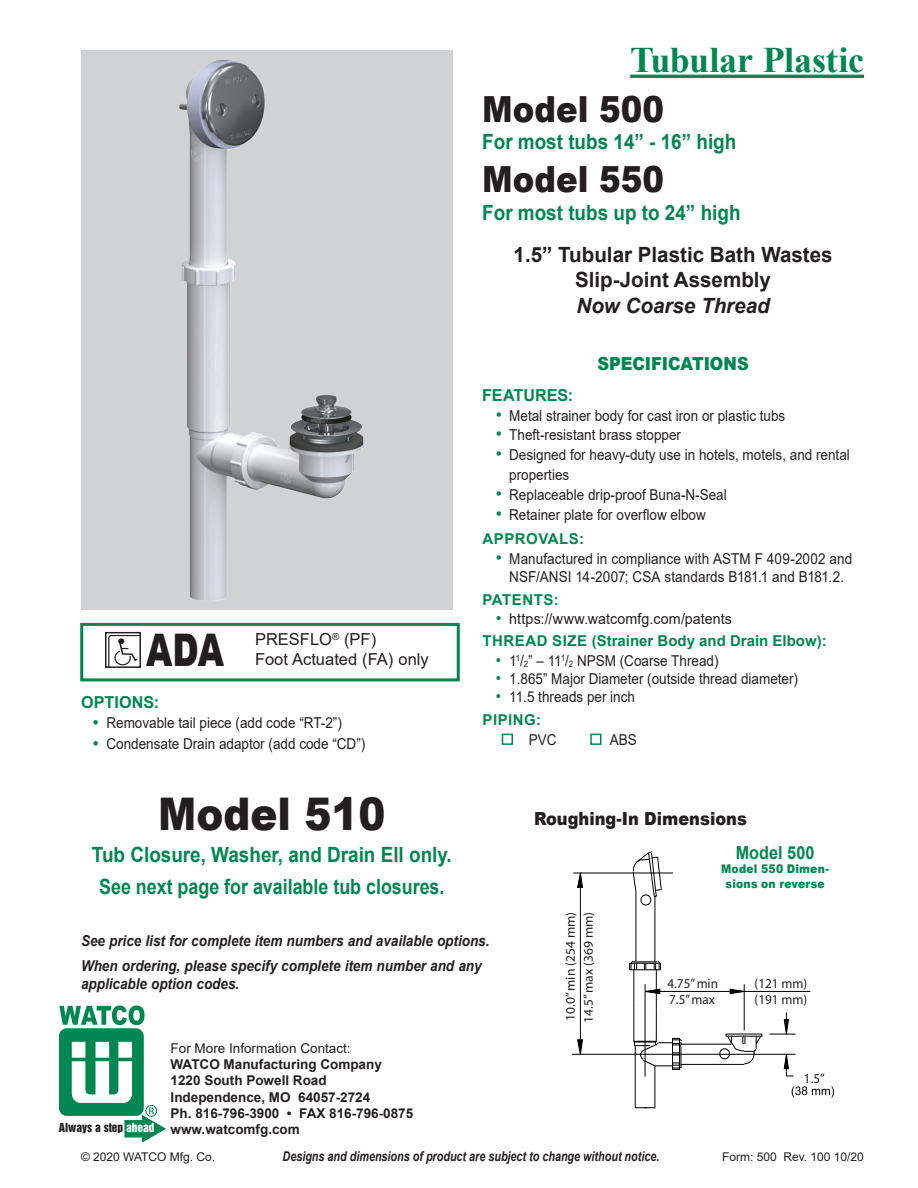
<style>
.page{position:relative;width:918px;height:1188px;background:#fff}
.page>*{position:absolute;margin:0;border:0;box-sizing:border-box;transform-origin:0 0}
.Main_Sub-Head{font:900 45px "Arial";color:#231f20;scale:.9 1}
.Main_Sub-Head-2{font:900 45px "Arial";color:#231f20;scale:.75 1}
.Main_Heading{font:900 36px "Arial";color:#231f20;scale:.9 1}
._2002_Page_Subheads{font:700 36px "Times New Roman";letter-spacing:-.01em;color:#008751}
.Main_Description__to{font:700 21px "Arial";color:#008751;scale:.9 1}
.Main_Description__to-2{font:700 21px "Arial";color:#231f20}
.Main_Description__to-3{font:700 21px "Arial";color:#008751;scale:.85 1}
.Main_Description__to-4{font:italic 700 21px "Arial";color:#231f20}
.t1{font:900 18px "Arial";color:#231f20;scale:.9 1}
.Specifications_line{font:900 18px "Arial";letter-spacing:-.005em;color:#008751;scale:.9 1}
.Specifications_line-2{font:700 18px "Arial";letter-spacing:.005em;color:#008751;scale:.9 1}
.t2{font:16.5px "Arial";color:#231f20}
.Features_Main_Heads{font:700 16.5px "Arial";color:#008751}
.Bulleted_Items{font:15px/19.8px "Arial";color:#231f20;scale:.9 1}
.Spec_Descriptions{font:15px/18px "Arial";color:#231f20;text-align:center;scale:.9 1}
.t3{font:italic 700 15px/18px "Arial";color:#231f20;scale:.9 1}
.Spec_Categories{font:700 15px "Arial";color:#008751}
.Spec_Descriptions-2{font:15px "Arial";color:#231f20;scale:.95 1}
.Spec_Categories-2{font:700 15px "Arial";letter-spacing:.035em;color:#008751}
.t4{font:700 13.5px "Arial";color:#231f20}
.t5{font:italic 700 13.5px "Arial";color:#231f20;scale:.8 1}
.t6{font:13.5px "Myriad";color:#231f20}
.t7{font:13.5px "Arial";color:#231f20}
.t8{font:13.2px/18px "Myriad";color:#231f20}
.t9{font:12px "Arial";color:#231f20}
.Specifications_line-3{font:900 12px/14.4px "Arial";letter-spacing:.02em;color:#008751;text-align:center;scale:.9 1}
.t10{font:11.4px "Helvetica Inserat";color:#231f20}
.s1{font-weight:700;font-size:16.5px;color:#008751}
.s2{font-size:18px;color:#008751}
.s3{font-size:16.5px;color:#008751}
.s4{font-size:8.7px}
.s5{color:#fff}
</style>
<div class="page">
<hr style="left:630px;top:75px;width:234px;height:3px;background:#008751">
<div style="left:502px;top:734px;width:11px;height:11px;border:2px solid #008751"></div>
<div style="left:590px;top:734px;width:12px;height:11px;border:2px solid #008751"></div>
<div style="left:80px;top:623px;width:380px;height:58px;border:3px solid #008751"></div>
<svg style="left:108px;top:635px;width:30px;height:30px"></svg>
<div style="left:105px;top:632px;width:36px;height:36px;border:2px solid #231f20"></div>
<hr style="left:572px;top:1054px;width:224px;height:1px;background:#000">
<hr style="left:652px;top:991px;width:158px;height:1px;background:#000">
<hr style="left:573px;top:873px;width:100px;height:1px;background:#000">
<hr style="left:580px;top:880px;width:1px;height:174px;background:#000">
<svg style="left:577px;top:1039px;width:6px;height:16px"></svg>
<svg style="left:577px;top:872px;width:6px;height:16px"></svg>
<hr style="left:655px;top:900px;width:1px;height:62px;background:#000">
<hr style="left:636px;top:900px;width:1px;height:62px;background:#000">
<hr style="left:744px;top:984px;width:1px;height:46px;background:#000">
<hr style="left:681px;top:1064px;width:63px;height:1px;background:#000">
<hr style="left:681px;top:1044px;width:51px;height:1px;background:#000">
<svg style="left:629px;top:961px;width:53px;height:147px"></svg>
<div style="left:719px;top:1048px;width:11px;height:11px;border:1px solid #000;border-radius:50%"></div>
<svg style="left:730px;top:989px;width:17px;height:5px"></svg>
<div style="left:641px;top:895px;width:10px;height:10px;border:1px solid #000;border-radius:50%"></div>
<svg style="left:632px;top:851px;width:30px;height:49px"></svg>
<svg style="left:725px;top:1033px;width:38px;height:31px"></svg>
<svg style="left:769px;top:1012px;width:27px;height:65px"></svg>
<svg style="left:792px;top:1086px;width:42px;height:12px"></svg>
<div style="left:81px;top:50px;width:372px;height:560px;background:#d1d2d4"></div>
<img style="left:179px;top:60px;width:185px;height:541px">
<svg style="left:59px;top:1006px;width:107px;height:137px"></svg>
<p class="_2002_Page_Subheads" style="left:630px;top:34px;width:235px">Tubular Plastic</p>
<p class="Main_Heading" style="left:482px;top:83px;width:204px">Model 500</p>
<p class="Main_Description__to" style="left:482px;top:127px;width:284px">For most tubs 14” - 16” high</p>
<p class="Main_Heading" style="left:482px;top:153px;width:204px">Model 550</p>
<p class="Main_Description__to" style="left:482px;top:197px;width:289px">For most tubs up to 24” high</p>
<p class="Main_Description__to-2" style="left:514px;top:240px;width:321px">1.5” Tubular Plastic Bath Wastes</p>
<p class="Main_Description__to-2" style="left:575px;top:265px;width:197px">Slip-Joint Assembly</p>
<p class="Main_Description__to-4" style="left:576px;top:291px;width:195px">Now Coarse Thread</p>
<p class="Main_Sub-Head-2" style="left:146px;top:617px;width:105px">ADA</p>
<p class="t2" style="left:255px;top:628px;width:123px">PRESFLO<sup>®</sup> (PF)</p>
<p class="t2" style="left:255px;top:648px;width:175px">Foot Actuated (FA) only</p>
<p class="Features_Main_Heads" style="left:81px;top:691px;width:80px">OPTIONS:</p>
<p class="Bulleted_Items" style="left:93px;top:713px;width:278px"><span class="s1">•</span> Removable tail piece (add code “RT-2”)</p>
<p class="Bulleted_Items" style="left:93px;top:733px;width:304px"><span class="s1">•</span> Condensate Drain adaptor (add code “CD”)</p>
<p class="Main_Sub-Head" style="left:158px;top:781px;width:254px">Model 510</p>
<p class="Main_Description__to" style="left:92px;top:840px;width:401px">Tub Closure, Washer, and Drain Ell only.</p>
<p class="Main_Description__to-3" style="left:99px;top:872px;width:408px">See next page for available tub closures.</p>
<p class="Specifications_line" style="left:598px;top:351px;width:170px">SPECIFICATIONS</p>
<p class="Features_Main_Heads" style="left:482px;top:383px;width:93px">FEATURES:</p>
<p class="Bulleted_Items" style="left:496px;top:405px;width:323px"><span class="s2">•</span> Metal strainer body for cast iron or plastic tubs</p>
<p class="Bulleted_Items" style="left:496px;top:425px;width:207px"><span class="s2">•</span> Theft-resistant brass stopper</p>
<p class="Bulleted_Items" style="left:509px;top:445px;width:380px;text-indent:-14px"><span class="s2">•</span> Designed for heavy-duty use in hotels, motels, and rental properties</p>
<p class="Bulleted_Items" style="left:496px;top:485px;width:258px"><span class="s2">•</span> Replaceable drip-proof Buna-N-Seal</p>
<p class="Bulleted_Items" style="left:496px;top:504px;width:235px"><span class="s2">•</span> Retainer plate for overflow elbow</p>
<p class="Spec_Categories-2" style="left:483px;top:529px;width:103px">APPROVALS:</p>
<p class="Spec_Descriptions" style="left:496px;top:550px;width:398px"><span class="s2">•</span> Manufactured in compliance with ASTM F 409-2002 and<br>NSF/ANSI 14-2007; CSA standards B181.1 and B181.2.</p>
<p class="Spec_Categories-2" style="left:483px;top:589px;width:78px">PATENTS:</p>
<p class="Spec_Descriptions-2" style="left:496px;top:608px;width:250px"><span class="s3">•</span> https://www.watcomfg.com/patents</p>
<p class="Spec_Categories" style="left:483px;top:630px;width:346px">THREAD SIZE (Strainer Body and Drain Elbow):</p>
<p class="Spec_Descriptions" style="left:496px;top:652px;width:249px"><span class="s3">•</span> 1<sup>1</sup>/<span class="s4">2</span>” – 11<sup>1</sup>/<span class="s4">2</span> NPSM (Coarse Thread)</p>
<p class="Spec_Descriptions" style="left:496px;top:670px;width:337px"><span class="s3">•</span> 1.865” Major Diameter (outside thread diameter)</p>
<p class="Spec_Descriptions" style="left:496px;top:688px;width:156px"><span class="s3">•</span> 11.5 threads per inch</p>
<p class="Spec_Categories-2" style="left:483px;top:709px;width:60px">PIPING:</p>
<p class="Spec_Descriptions" style="left:529px;top:731px;width:32px">PVC</p>
<p class="Spec_Descriptions" style="left:610px;top:731px;width:32px">ABS</p>
<p class="t1" style="left:534px;top:806px;width:238px">Roughing-In Dimensions</p>
<p class="Specifications_line-2" style="left:736px;top:840px;width:89px">Model 500</p>
<p class="Specifications_line-3" style="left:721px;top:862px;width:121px">Model 550 Dimen&shy;sions on reverse</p>
<p class="t3" style="left:81px;top:932px;width:455px">See price list for complete item numbers and available options.</p>
<p class="t3" style="left:81px;top:957px;width:447px">When ordering, please specify complete item number and any applicable option codes.</p>
<p class="t7" style="left:171px;top:1039px;width:182px">For More Information Contact:</p>
<p class="t4" style="left:171px;top:1055px;width:213px">WATCO Manufacturing Company</p>
<p class="t4" style="left:171px;top:1071px;width:158px">1220 South Powell Road</p>
<p class="t4" style="left:171px;top:1087px;width:201px">Independence, MO 64057-2724</p>
<p class="t4" style="left:171px;top:1104px;width:244px">Ph. 816-796-3900 • FAX 816-796-0875</p>
<p class="t10" style="left:59px;top:1121px;width:97px">Always a step <span class="s5">ahead</span></p>
<p class="t4" style="left:171px;top:1120px;width:131px">www.watcomfg.com</p>
<p class="t8" style="left:562px;top:1023px;width:112px;rotate:-90deg">10.0” min (254 mm)<br>14.5” max (369 mm)</p>
<p class="t6" style="left:667px;top:977px;width:52px">4.75” min</p>
<p class="t6" style="left:755px;top:977px;width:54px">(121 mm)</p>
<p class="t6" style="left:669px;top:992px;width:47px">7.5” max</p>
<p class="t6" style="left:755px;top:992px;width:54px">(191 mm)</p>
<p class="t6" style="left:804px;top:1071px;width:22px">1.5”</p>
<p class="t9" style="left:81px;top:1149px;width:136px">© 2020 WATCO Mfg. Co.</p>
<p class="t5" style="left:283px;top:1147px;width:473px">Designs and dimensions of product are subject to change without notice.</p>
<p class="t9" style="left:722px;top:1149px;width:143px">Form: 500 Rev. 100 10/20</p>
</div>
